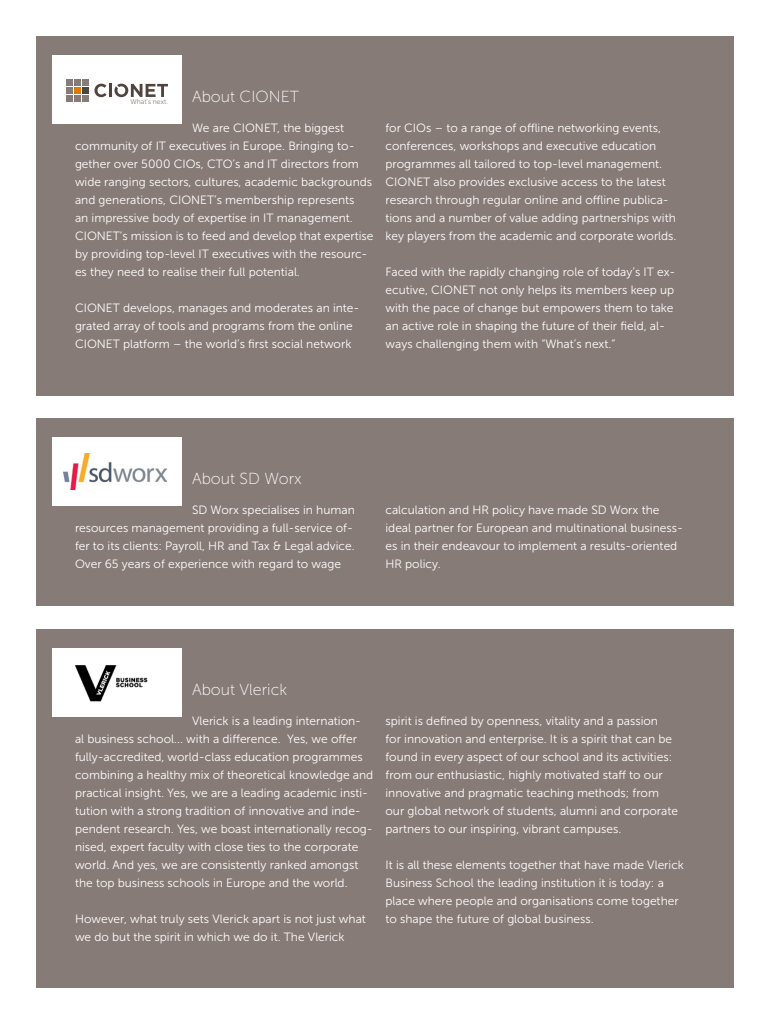
<style>
.page{position:relative;width:768px;height:1024px;background:#fff}
.page>*{position:absolute;margin:0;border:0;box-sizing:border-box;transform-origin:0 0}
.t1{font:16px "Museo Sans 100";color:#fff}
.t2{font:12px/18px "Museo Sans 300";color:#fff}
.t3{font:6.8px "Museo Sans 300";color:#877b77}
</style>
<div class="page">
<div style="left:36px;top:418px;width:698px;height:188px;background:#877b77"></div>
<div style="left:36px;top:629px;width:698px;height:359px;background:#877b77"></div>
<div style="left:36px;top:36px;width:698px;height:360px;background:#877b77"></div>
<div style="left:53px;top:438px;width:129px;height:68px;background:#fff"></div>
<div style="left:53px;top:649px;width:129px;height:68px;background:#fff"></div>
<div style="left:53px;top:56px;width:129px;height:68px;background:#fff"></div>
<img style="left:75px;top:665px;width:73px;height:37px">
<img style="left:64px;top:454px;width:102px;height:36px">
<div style="left:75px;top:87px;width:6px;height:7px;background:#df7a00"></div>
<div style="left:83px;top:87px;width:6px;height:7px;background:#51443f"></div>
<div style="left:67px;top:79px;width:6px;height:7px;background:#877b77"></div>
<div style="left:75px;top:79px;width:6px;height:7px;background:#877b77"></div>
<div style="left:83px;top:79px;width:6px;height:7px;background:#877b77"></div>
<div style="left:67px;top:87px;width:6px;height:7px;background:#877b77"></div>
<div style="left:67px;top:95px;width:6px;height:7px;background:#877b77"></div>
<div style="left:75px;top:95px;width:6px;height:7px;background:#877b77"></div>
<div style="left:83px;top:95px;width:6px;height:7px;background:#877b77"></div>
<svg style="left:94px;top:84px;width:74px;height:13px"></svg>
<h1 class="t1" style="left:192px;top:88px;width:109px">About CIONET</h1>
<p class="t2" style="left:75px;top:119px;width:300px;text-indent:117px">We are CIONET, the biggest community of IT executives in Europe. Bringing to&shy;gether over 5000 CIOs, CTO’s and IT directors from wide ranging sectors, cultures, academic backgrounds and generations, CIONET’s membership represents<br>an impressive body of expertise in IT management.<br>CIONET’s mission is to feed and develop that expertise by providing top-level IT executives with the resourc&shy;es they need to realise their full potential.</p>
<p class="t2" style="left:75px;top:299px;width:286px">CIONET develops, manages and moderates an inte&shy;grated array of tools and programs from the online<br>CIONET platform – the world’s first social network</p>
<p class="t3" style="left:130px;top:98px;width:39px">What’s next.</p>
<p class="t2" style="left:386px;top:119px;width:293px">for CIOs – to a range of offline networking events, conferences, workshops and executive education programmes all tailored to top-level management.<br>CIONET also provides exclusive access to the latest research through regular online and offline publica&shy;tions and a number of value adding partnerships with key players from the academic and corporate worlds.</p>
<p class="t2" style="left:385px;top:263px;width:291px">Faced with the rapidly changing role of today’s IT ex&shy;ecutive, CIONET not only helps its members keep up with the pace of change but empowers them to take an active role in shaping the future of their field, al&shy;ways challenging them with “What’s next.”</p>
<h1 class="t1" style="left:192px;top:470px;width:111px">About SD Worx</h1>
<p class="t2" style="left:75px;top:501px;width:281px;text-indent:117px">SD Worx specialises in human resources management providing a full-service of&shy;fer to its clients: Payroll, HR and Tax &amp; Legal advice.<br>Over 65 years of experience with regard to wage</p>
<p class="t2" style="left:386px;top:501px;width:299px">calculation and HR policy have made SD Worx the ideal partner for European and multinational business&shy;es in their endeavour to implement a results-oriented HR policy.</p>
<h1 class="t1" style="left:192px;top:681px;width:97px">About Vlerick</h1>
<p class="t2" style="left:75px;top:712px;width:300px;text-indent:117px">Vlerick is a leading internation&shy;al business school... with a difference. Yes, we offer fully-accredited, world-class education programmes combining a healthy mix of theoretical knowledge and practical insight. Yes, we are a leading academic insti&shy;tution with a strong tradition of innovative and inde&shy;pendent research. Yes, we boast internationally recog&shy;nised, expert faculty with close ties to the corporate world. And yes, we are consistently ranked amongst the top business schools in Europe and the world.</p>
<p class="t2" style="left:75px;top:910px;width:292px">However, what truly sets Vlerick apart is not just what we do but the spirit in which we do it. The Vlerick</p>
<p class="t2" style="left:386px;top:712px;width:294px">spirit is defined by openness, vitality and a passion<br>for innovation and enterprise. It is a spirit that can be found in every aspect of our school and its activities: from our enthusiastic, highly motivated staff to our innovative and pragmatic teaching methods; from our global network of students, alumni and corporate partners to our inspiring, vibrant campuses.</p>
<p class="t2" style="left:386px;top:856px;width:300px">It is all these elements together that have made Vlerick Business School the leading institution it is today: a place where people and organisations come together to shape the future of global business.</p>
</div>
